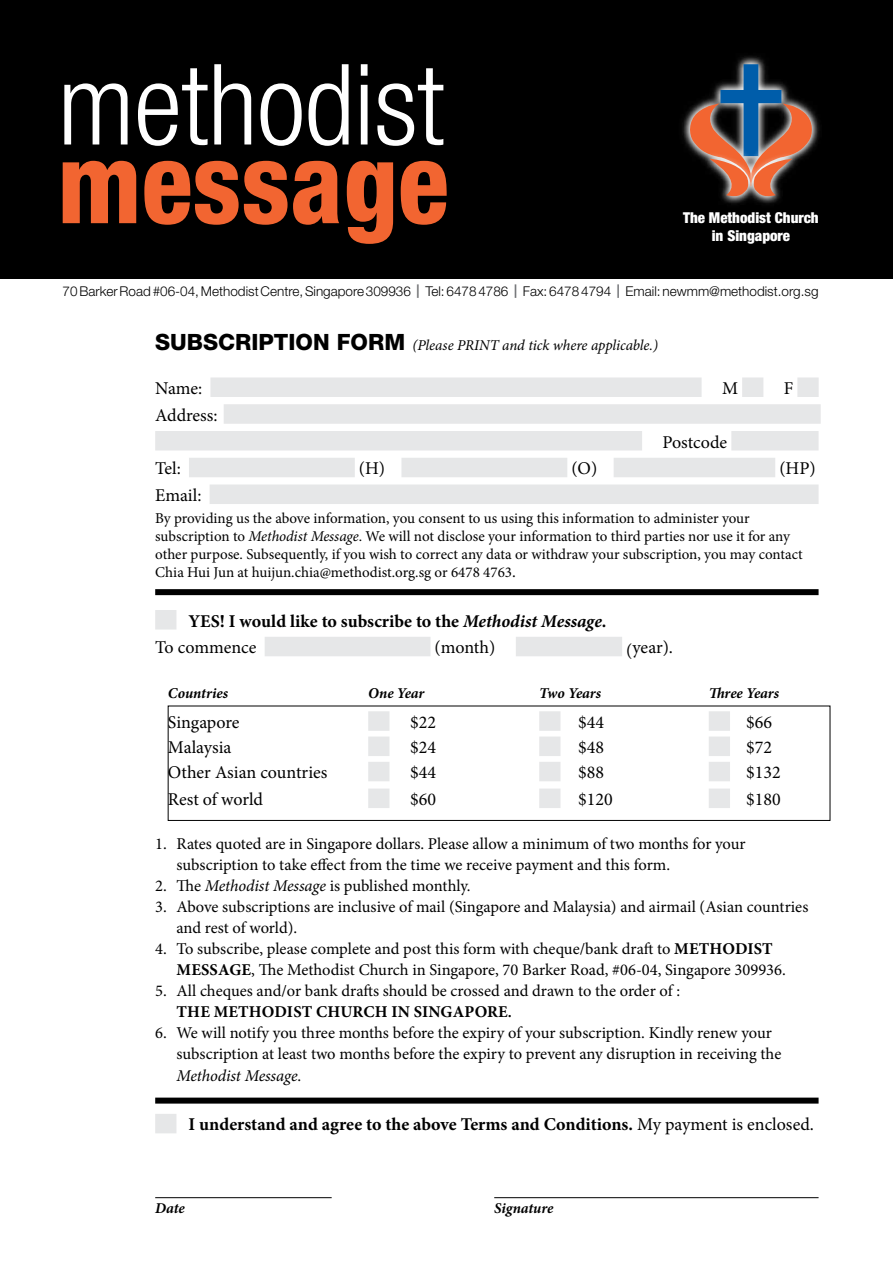
<style>
.page{position:relative;width:893px;height:1263px;background:#fff}
.page>*{position:absolute;margin:0;border:0;box-sizing:border-box;transform-origin:0 0}
.t1{font:300 condensed 112.35px "Helvetica Neue LT Std";letter-spacing:-.005em;color:#fff}
.t2{font:800 condensed 112.35px "Helvetica Neue LT Std";color:#f26531;scale:.94 1}
.t3{font:18px "Minion Pro";color:#000}
.t4{font:700 18px/26.7px "Minion Pro";color:#000}
.t5{font:16.5px/21px "Minion Pro";letter-spacing:-.005em;color:#000}
.t6{font:italic 16.5px "Minion Pro";letter-spacing:-.01em;color:#000}
.t7{font:15px/18px "Minion Pro";color:#000}
.t8{font:italic 15px "Minion Pro";letter-spacing:-.005em;color:#000}
.t9{font:italic 700 15px "Minion Pro";letter-spacing:-.005em;color:#000}
.t10{font:900 condensed 15px/18px "Helvetica Neue LT Std";color:#fff;text-align:center}
.t11{font:300 13.5px "Helvetica Neue LT Std";color:#000}
.s1{font-weight:700;color:#6d6e71}
.s2{font-family:"Helvetica Neue LT Std";font-weight:800;font-style:normal;font-size:22.5px}
.s3{font-style:italic}
.s4{font-size:16.5px}
.s5{font-weight:400}
.s6{font-weight:700}
.s7{font-weight:600}
.s8{font-style:normal}
</style>
<div class="page">
<div style="left:0;top:0;width:893px;height:278px;background:#000"></div>
<div style="left:713px;top:56px;width:76px;height:108px;background:#fff;opacity:.75"></div>
<div style="left:743px;top:96px;width:76px;height:96px;background:#fff;opacity:.75"></div>
<div style="left:682px;top:96px;width:76px;height:96px;background:#fff;opacity:.75"></div>
<div style="left:746px;top:152px;width:53px;height:51px;background:#fff;opacity:.75"></div>
<div style="left:703px;top:152px;width:53px;height:51px;background:#fff;opacity:.75"></div>
<svg style="left:688px;top:64px;width:126px;height:134px"></svg>
<div style="left:210px;top:377px;width:492px;height:20px;background:#e6e7e8"></div>
<div style="left:742px;top:377px;width:21px;height:20px;background:#e6e7e8"></div>
<div style="left:797px;top:377px;width:22px;height:20px;background:#e6e7e8"></div>
<div style="left:224px;top:404px;width:597px;height:20px;background:#e6e7e8"></div>
<div style="left:155px;top:431px;width:487px;height:19px;background:#e6e7e8"></div>
<div style="left:731px;top:431px;width:88px;height:19px;background:#e6e7e8"></div>
<div style="left:189px;top:458px;width:166px;height:19px;background:#e6e7e8"></div>
<div style="left:401px;top:458px;width:166px;height:19px;background:#e6e7e8"></div>
<div style="left:614px;top:458px;width:161px;height:19px;background:#e6e7e8"></div>
<div style="left:210px;top:484px;width:609px;height:20px;background:#e6e7e8"></div>
<div style="left:155px;top:589px;width:664px;height:6px;background:#000"></div>
<div style="left:155px;top:610px;width:21px;height:19px;background:#e6e7e8"></div>
<div style="left:265px;top:637px;width:165px;height:19px;background:#e6e7e8"></div>
<div style="left:516px;top:637px;width:106px;height:19px;background:#e6e7e8"></div>
<div style="left:168px;top:706px;width:662px;height:115px;border:1px solid #000"></div>
<div style="left:368px;top:711px;width:21px;height:20px;background:#e6e7e8"></div>
<div style="left:539px;top:711px;width:21px;height:20px;background:#e6e7e8"></div>
<div style="left:709px;top:711px;width:21px;height:20px;background:#e6e7e8"></div>
<div style="left:368px;top:736px;width:21px;height:20px;background:#e6e7e8"></div>
<div style="left:539px;top:736px;width:21px;height:20px;background:#e6e7e8"></div>
<div style="left:709px;top:736px;width:21px;height:20px;background:#e6e7e8"></div>
<div style="left:368px;top:762px;width:21px;height:19px;background:#e6e7e8"></div>
<div style="left:539px;top:762px;width:21px;height:19px;background:#e6e7e8"></div>
<div style="left:709px;top:762px;width:21px;height:19px;background:#e6e7e8"></div>
<div style="left:368px;top:788px;width:21px;height:20px;background:#e6e7e8"></div>
<div style="left:539px;top:788px;width:21px;height:20px;background:#e6e7e8"></div>
<div style="left:709px;top:788px;width:21px;height:20px;background:#e6e7e8"></div>
<div style="left:155px;top:1097px;width:664px;height:6px;background:#000"></div>
<div style="left:155px;top:1114px;width:21px;height:19px;background:#e6e7e8"></div>
<hr style="left:155px;top:1197px;width:177px;height:1px;background:#000">
<hr style="left:494px;top:1197px;width:325px;height:1px;background:#000">
<h1 class="t1" style="left:57px;top:40px;width:388px">methodist</h1>
<h1 class="t2" style="left:57px;top:114px;width:418px">message</h1>
<p class="t10" style="left:683px;top:208px;width:137px">The Methodist Church in Singapore</p>
<p class="t11" style="left:63px;top:283px;width:758px">70 Barker Road #06-04, Methodist Centre, Singapore 309936 <span class="s1">|</span> Tel: 6478 4786 <span class="s1">|</span> Fax: 6478 4794 <span class="s1">|</span> Email: newmm@methodist.org.sg</p>
<p class="t8" style="left:155px;top:335px;width:504px"><span class="s2">SUBSCRIPTION FORM</span> (Please PRINT and tick where applicable.)</p>
<p class="t3" style="left:155px;top:376px;width:49px">Name:</p>
<p class="t3" style="left:722px;top:376px;width:18px">M</p>
<p class="t3" style="left:784px;top:376px;width:11px">F</p>
<p class="t3" style="left:155px;top:403px;width:64px">Address:</p>
<p class="t3" style="left:662px;top:430px;width:66px">Postcode</p>
<p class="t3" style="left:155px;top:456px;width:27px">Tel:</p>
<p class="t3" style="left:359px;top:456px;width:28px">(H)</p>
<p class="t3" style="left:571px;top:456px;width:27px">(O)</p>
<p class="t3" style="left:779px;top:456px;width:38px">(HP)</p>
<p class="t3" style="left:155px;top:483px;width:48px">Email:</p>
<p class="t7" style="left:155px;top:509px;width:649px">By providing us the above information, you consent to us using this information to administer your subscription to <span class="s3">Methodist Message</span>. We will not disclose your information to third parties nor use it for any other purpose. Subsequently, if you wish to correct any data or withdraw your subscription, you may contact Chia Hui Jun at huijun.chia@methodist.org.sg or 6478 4763<span class="s4">.</span></p>
<p class="t4" style="left:155px;top:607px;width:453px;text-indent:33px">YES! I would like to subscribe to the <span class="s3">Methodist Message</span>.<br><span class="s5">To commence</span></p>
<p class="t3" style="left:435px;top:635px;width:62px">(month)</p>
<p class="t3" style="left:626px;top:635px;width:48px">(year).</p>
<p class="t9" style="left:168px;top:682px;width:62px">Countries</p>
<p class="t9" style="left:368px;top:682px;width:58px">One Year</p>
<p class="t9" style="left:539px;top:682px;width:63px">Two Years</p>
<p class="t9" style="left:709px;top:682px;width:72px">Three Years</p>
<p class="t3" style="left:168px;top:710px;width:73px">Singapore</p>
<p class="t3" style="left:410px;top:710px;width:27px">$22</p>
<p class="t3" style="left:578px;top:710px;width:27px">$44</p>
<p class="t3" style="left:746px;top:710px;width:27px">$66</p>
<p class="t3" style="left:168px;top:735px;width:65px">Malaysia</p>
<p class="t3" style="left:410px;top:735px;width:27px">$24</p>
<p class="t3" style="left:578px;top:735px;width:27px">$48</p>
<p class="t3" style="left:746px;top:735px;width:27px">$72</p>
<p class="t3" style="left:168px;top:760px;width:161px">Other Asian countries</p>
<p class="t3" style="left:410px;top:760px;width:27px">$44</p>
<p class="t3" style="left:578px;top:760px;width:27px">$88</p>
<p class="t3" style="left:746px;top:760px;width:36px">$132</p>
<p class="t3" style="left:168px;top:787px;width:97px">Rest of world</p>
<p class="t3" style="left:410px;top:787px;width:27px">$60</p>
<p class="t3" style="left:578px;top:787px;width:36px">$120</p>
<p class="t3" style="left:746px;top:787px;width:36px">$180</p>
<p class="t5" style="left:176px;top:833px;width:571px;text-indent:-21px">1. Rates quoted are in Singapore dollars. Please allow a minimum of two months for your subscription to take effect from the time we receive payment and this form.</p>
<p class="t5" style="left:155px;top:875px;width:317px">2. The <span class="s3">Methodist Message</span> is published monthly.</p>
<p class="t5" style="left:176px;top:896px;width:633px;text-indent:-21px">3. Above subscriptions are inclusive of mail (Singapore and Malaysia) and airmail (Asian countries and rest of world).</p>
<p class="t5" style="left:177px;top:938px;width:611px;text-indent:-21px">4. To subscribe, please complete and post this form with cheque/bank draft to <span class="s6">METHODIST<br>MESSAGE</span>, The Methodist Church in Singapore, 70 Barker Road, #06-04, Singapore 309936.</p>
<p class="t5" style="left:177px;top:980px;width:505px;text-indent:-21px">5. All cheques and/or bank drafts should be crossed and drawn to the order of :<br><span class="s6">THE METHODIST CHURCH IN SINGAPORE</span><span class="s7">.</span></p>
<p class="t5" style="left:176px;top:1022px;width:606px;text-indent:-21px">6. We will notify you three months before the expiry of your subscription. Kindly renew your subscription at least two months before the expiry to prevent any disruption in receiving the</p>
<p class="t6" style="left:176px;top:1064px;width:126px">Methodist Message<span class="s8">.</span></p>
<p class="t4" style="left:188px;top:1111px;width:627px">I understand and agree to the above Terms and Conditions. <span class="s5">My payment is enclosed.</span></p>
<p class="t9" style="left:155px;top:1197px;width:31px">Date</p>
<p class="t9" style="left:494px;top:1197px;width:61px">Signature</p>
</div>
